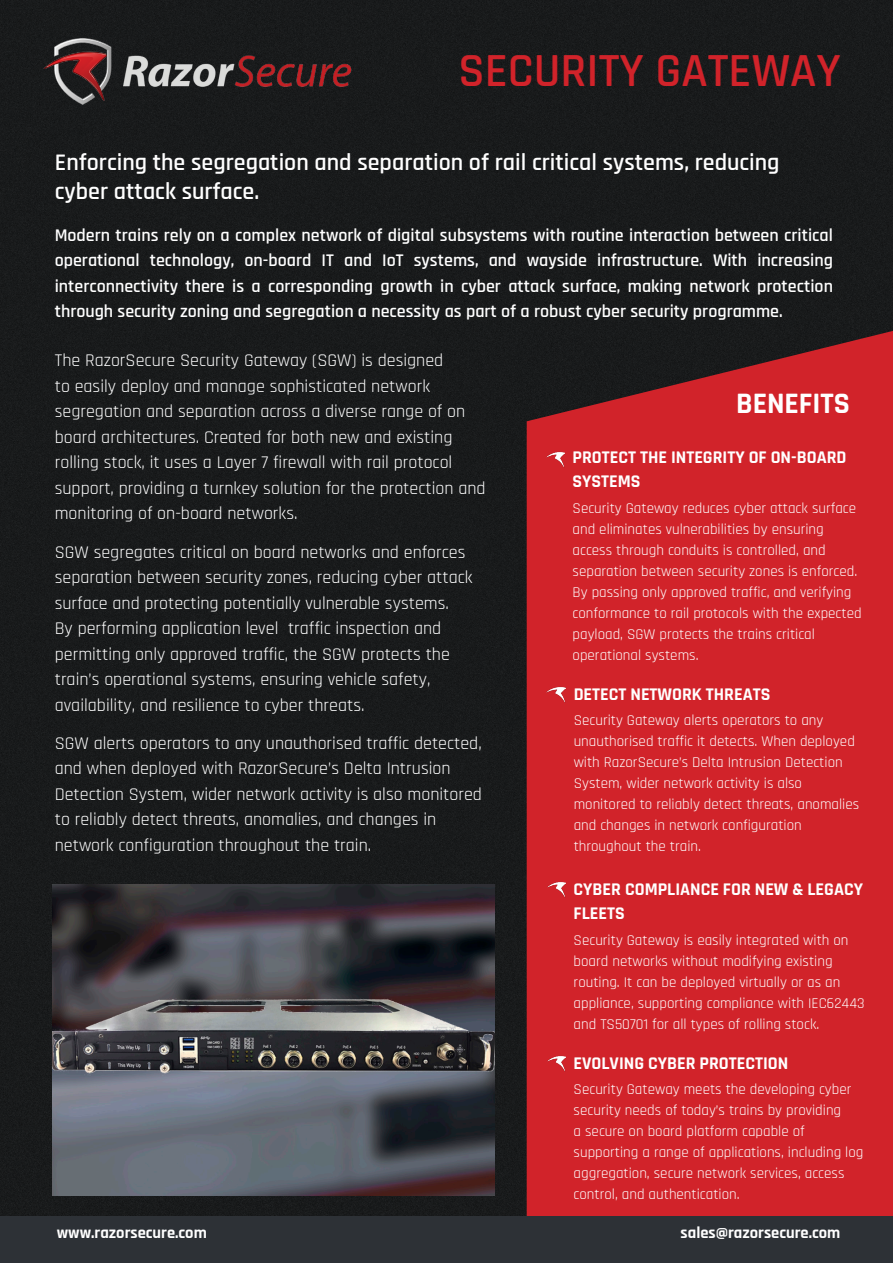
<style>
.page{position:relative;width:893px;height:1263px;background:#191a1b}
.page>*{position:absolute;margin:0;border:0;box-sizing:border-box;transform-origin:0 0}
.Non_Important_Heading{font:600 48px "Rajdhani";color:#d1232a}
.Non_Important_Heading-2{font:700 30px "Rajdhani";color:#fff}
.Non_Important_Heading-3{font:600 24px "Rajdhani";color:#fff}
.Bullet_Points{font:18px/25.5px "Rajdhani";color:#fff}
.Bullet_Points-2{font:600 18px/25.5px "Rajdhani";color:#fff;text-align:justify}
.Bullet_Points-3{font:700 18px/24px "Rajdhani";color:#fff}
.t1{font:700 16.5px "Rajdhani";color:#fff}
.Bullet_Points-4{font:15px/21px "Rajdhani";color:#fff}
</style>
<div class="page">
<div style="left:527px;top:331px;width:366px;height:885px;background:#d1232a"></div>
<img style="left:546px;top:452px;width:18px;height:16px">
<img style="left:546px;top:687px;width:19px;height:15px">
<img style="left:547px;top:882px;width:18px;height:15px">
<img style="left:547px;top:1055px;width:18px;height:16px">
<img style="left:53px;top:885px;width:441px;height:310px">
<img style="left:43px;top:38px;width:309px;height:67px">
<div style="left:0;top:1216px;width:893px;height:47px;background:#2d3136"></div>
<p class="Non_Important_Heading" style="left:459px;top:42px;width:384px">SECURITY GATEWAY</p>
<p class="Non_Important_Heading-3" style="left:55px;top:148px;width:726px">Enforcing the segregation and separation of rail critical systems, reducing</p>
<p class="Non_Important_Heading-3" style="left:55px;top:177px;width:206px">cyber attack surface.</p>
<p class="Bullet_Points-2" style="left:55px;top:223px;width:780px">Modern trains rely on a complex network of digital subsystems with routine interaction between critical operational technology, on-board IT and IoT systems, and wayside infrastructure. With increasing interconnectivity there is a corresponding growth in cyber attack surface, making network protection through security zoning and segregation a necessity as part of a robust cyber security programme.</p>
<p class="Bullet_Points" style="left:55px;top:348px;width:432px">The RazorSecure Security Gateway (SGW) is designed<br>to easily deploy and manage sophisticated network segregation and separation across a diverse range of on board architectures. Created for both new and existing rolling stock, it uses a Layer 7 firewall with rail protocol support, providing a turnkey solution for the protection and monitoring of on-board networks.</p>
<p class="Bullet_Points" style="left:55px;top:540px;width:419px">SGW segregates critical on board networks and enforces separation between security zones, reducing cyber attack surface and protecting potentially vulnerable systems.<br>By performing application level traffic inspection and permitting only approved traffic, the SGW protects the train’s operational systems, ensuring vehicle safety, availability, and resilience to cyber threats.</p>
<p class="Bullet_Points" style="left:55px;top:731px;width:429px">SGW alerts operators to any unauthorised traffic detected, and when deployed with RazorSecure’s Delta Intrusion Detection System, wider network activity is also monitored to reliably detect threats, anomalies, and changes in network configuration throughout the train.</p>
<p class="Non_Important_Heading-2" style="left:736px;top:385px;width:115px">BENEFITS</p>
<p class="Bullet_Points-3" style="left:573px;top:446px;width:275px">PROTECT THE INTEGRITY OF ON-BOARD<br>SYSTEMS</p>
<p class="Bullet_Points-4" style="left:573px;top:498px;width:291px">Security Gateway reduces cyber attack surface and eliminates vulnerabilities by ensuring access through conduits is controlled, and separation between security zones is enforced.<br>By passing only approved traffic, and verifying conformance to rail protocols with the expected payload, SGW protects the trains critical operational systems.</p>
<p class="Bullet_Points-3" style="left:574px;top:682px;width:198px">DETECT NETWORK THREATS</p>
<p class="Bullet_Points-4" style="left:574px;top:710px;width:287px">Security Gateway alerts operators to any unauthorised traffic it detects. When deployed with RazorSecure’s Delta Intrusion Detection System, wider network activity is also monitored to reliably detect threats, anomalies and changes in network configuration throughout the train.</p>
<p class="Bullet_Points-3" style="left:574px;top:878px;width:291px">CYBER COMPLIANCE FOR NEW &amp; LEGACY<br>FLEETS</p>
<p class="Bullet_Points-4" style="left:574px;top:930px;width:292px">Security Gateway is easily integrated with on board networks without modifying existing routing. It can be deployed virtually or as an appliance, supporting compliance with IEC62443 and TS50701 for all types of rolling stock.</p>
<p class="Bullet_Points-3" style="left:574px;top:1051px;width:216px">EVOLVING CYBER PROTECTION</p>
<p class="Bullet_Points-4" style="left:574px;top:1079px;width:291px">Security Gateway meets the developing cyber security needs of today’s trains by providing<br>a secure on board platform capable of supporting a range of applications, including log aggregation, secure network services, access control, and authentication.</p>
<p class="t1" style="left:57px;top:1222px;width:152px">www.razorsecure.com</p>
<p class="t1" style="left:681px;top:1222px;width:161px">sales@razorsecure.com</p>
</div>
